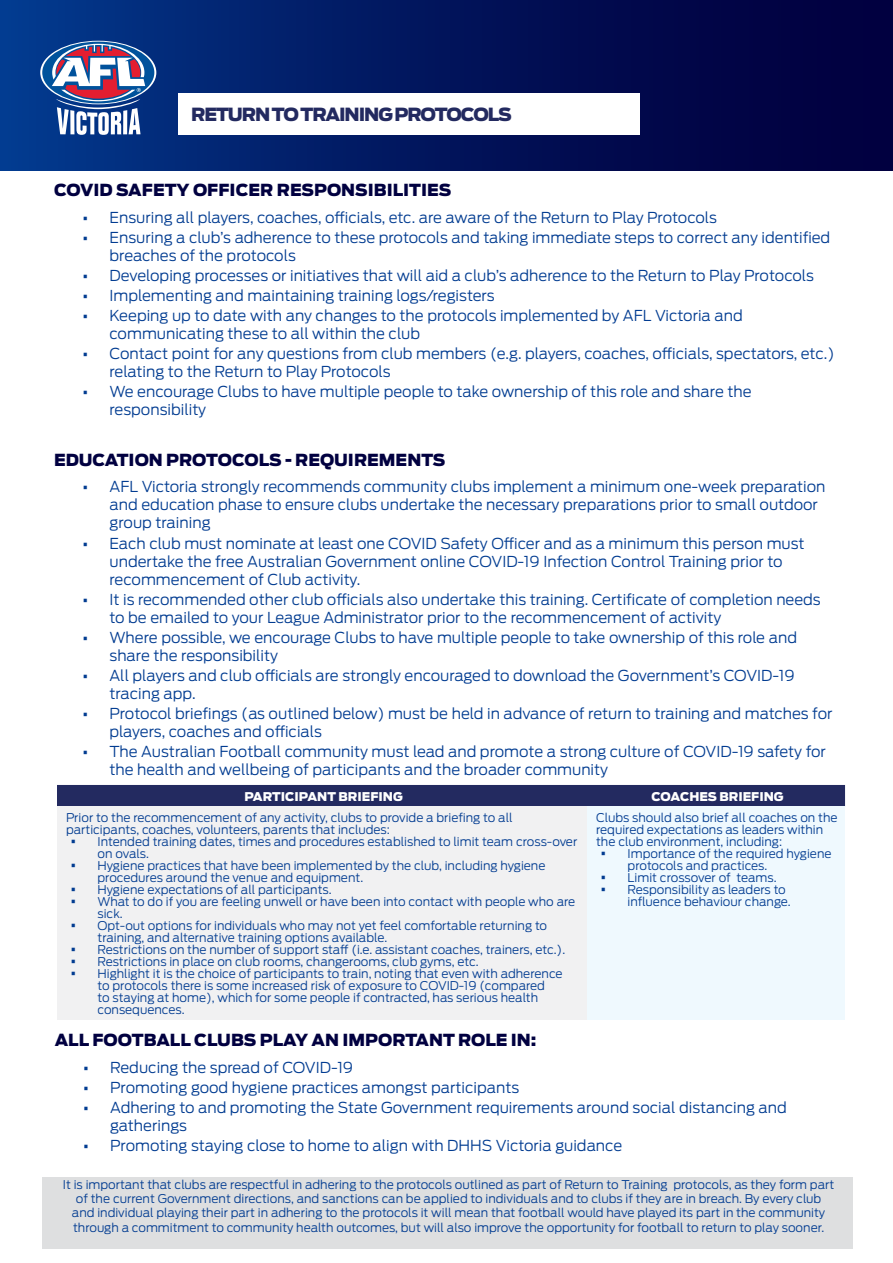
<style>
.page{position:relative;width:893px;height:1263px;background:#fff}
.page>*{position:absolute;margin:0;border:0;box-sizing:border-box;transform-origin:0 0}
.t1{font:900 18px "Antenna";letter-spacing:-.06em;color:#232a60}
.t2{font:900 16.5px "Antenna";color:#010040}
.t3{font:300 15px/18px "Antenna";color:#023c91}
.t4{font:300 12px/12px "Antenna";color:#023c91}
.t5{font:900 12px "Antenna";color:#fff}
.s1{font-weight:700}
.s2{font-weight:700;font-size:15px}
</style>
<div class="page">
<div style="left:0;top:0;width:893px;height:170px;background:linear-gradient(to right,#023689,#010036)"></div>
<div style="left:178px;top:94px;width:462px;height:41px;background:#fff"></div>
<svg style="left:40px;top:41px;width:116px;height:63px"></svg>
<div style="left:42px;top:42px;width:112px;height:61px;background:#00529c;border-radius:50%"></div>
<svg style="left:52px;top:44px;width:93px;height:91px"></svg>
<div style="left:57px;top:785px;width:788px;height:21px;background:#232a60"></div>
<div style="left:57px;top:806px;width:530px;height:214px;background:#f1f1f2"></div>
<div style="left:587px;top:806px;width:258px;height:214px;background:#eff9fe"></div>
<div style="left:42px;top:1177px;width:810px;height:71px;background:#dedfe0"></div>
<p class="t1" style="left:191px;top:102px;width:322px">RETURN TO TRAINING PROTOCOLS</p>
<p class="t2" style="left:54px;top:178px;width:399px">COVID SAFETY OFFICER RESPONSIBILITIES</p>
<p class="t3" style="left:82px;top:208px;width:636px"><span class="s1">•</span> Ensuring all players, coaches, officials, etc. are aware of the Return to Play Protocols</p>
<p class="t3" style="left:110px;top:228px;width:722px;text-indent:-27px"><span class="s1">•</span> Ensuring a club’s adherence to these protocols and taking immediate steps to correct any identified breaches of the protocols</p>
<p class="t3" style="left:82px;top:266px;width:733px"><span class="s1">•</span> Developing processes or initiatives that will aid a club’s adherence to the Return to Play Protocols</p>
<p class="t3" style="left:82px;top:286px;width:414px"><span class="s1">•</span> Implementing and maintaining training logs/registers</p>
<p class="t3" style="left:110px;top:306px;width:635px;text-indent:-27px"><span class="s1">•</span> Keeping up to date with any changes to the protocols implemented by AFL Victoria and communicating these to all within the club</p>
<p class="t3" style="left:110px;top:344px;width:726px;text-indent:-27px"><span class="s1">•</span> Contact point for any questions from club members (e.g. players, coaches, officials, spectators, etc.) relating to the Return to Play Protocols</p>
<p class="t3" style="left:110px;top:382px;width:644px;text-indent:-27px"><span class="s1">•</span> We encourage Clubs to have multiple people to take ownership of this role and share the responsibility</p>
<p class="t2" style="left:54px;top:448px;width:393px">EDUCATION PROTOCOLS - REQUIREMENTS</p>
<p class="t3" style="left:110px;top:478px;width:717px;text-indent:-27px"><span class="s1">•</span> AFL Victoria strongly recommends community clubs implement a minimum one-week preparation and education phase to ensure clubs undertake the necessary preparations prior to small outdoor group training</p>
<p class="t3" style="left:110px;top:534px;width:697px;text-indent:-27px"><span class="s1">•</span> Each club must nominate at least one COVID Safety Officer and as a minimum this person must undertake the free Australian Government online COVID-19 Infection Control Training prior to recommencement of Club activity.</p>
<p class="t3" style="left:110px;top:590px;width:713px;text-indent:-27px"><span class="s1">•</span> It is recommended other club officials also undertake this training. Certificate of completion needs to be emailed to your League Administrator prior to the recommencement of activity</p>
<p class="t3" style="left:110px;top:628px;width:689px;text-indent:-27px"><span class="s1">•</span> Where possible, we encourage Clubs to have multiple people to take ownership of this role and share the responsibility</p>
<p class="t3" style="left:110px;top:666px;width:687px;text-indent:-27px"><span class="s1">•</span> All players and club officials are strongly encouraged to download the Government’s COVID-19 tracing app.</p>
<p class="t3" style="left:110px;top:704px;width:724px;text-indent:-27px"><span class="s1">•</span> Protocol briefings (as outlined below) must be held in advance of return to training and matches for players, coaches and officials</p>
<p class="t3" style="left:110px;top:742px;width:718px;text-indent:-27px"><span class="s1">•</span> The Australian Football community must lead and promote a strong culture of COVID-19 safety for the health and wellbeing of participants and the broader community</p>
<p class="t5" style="left:244px;top:787px;width:160px">PARTICIPANT BRIEFING</p>
<p class="t5" style="left:651px;top:787px;width:134px">COACHES BRIEFING</p>
<p class="t4" style="left:66px;top:811px;width:448px">Prior to the recommencement of any activity, clubs to provide a briefing to all participants, coaches, volunteers, parents that includes:</p>
<p class="t4" style="left:98px;top:835px;width:481px;text-indent:-27px"><span class="s2">•</span> Intended training dates, times and procedures established to limit team cross-over on ovals.</p>
<p class="t4" style="left:98px;top:859px;width:449px;text-indent:-27px"><span class="s2">•</span> Hygiene practices that have been implemented by the club, including hygiene procedures around the venue and equipment.</p>
<p class="t4" style="left:70px;top:883px;width:263px"><span class="s2">•</span> Hygiene expectations of all participants.</p>
<p class="t4" style="left:98px;top:895px;width:479px;text-indent:-27px"><span class="s2">•</span> What to do if you are feeling unwell or have been into contact with people who are sick.</p>
<p class="t4" style="left:98px;top:919px;width:451px;text-indent:-27px"><span class="s2">•</span> Opt-out options for individuals who may not yet feel comfortable returning to training, and alternative training options available.</p>
<p class="t4" style="left:70px;top:943px;width:496px"><span class="s2">•</span> Restrictions on the number of support staff (i.e. assistant coaches, trainers, etc.).</p>
<p class="t4" style="left:70px;top:955px;width:410px"><span class="s2">•</span> Restrictions in place on club rooms, changerooms, club gyms, etc.</p>
<p class="t4" style="left:98px;top:967px;width:467px;text-indent:-27px"><span class="s2">•</span> Highlight it is the choice of participants to train, noting that even with adherence to protocols there is some increased risk of exposure to COVID-19 (compared<br>to staying at home), which for some people if contracted, has serious health consequences.</p>
<p class="t4" style="left:596px;top:811px;width:243px">Clubs should also brief all coaches on the required expectations as leaders within the club environment, including:</p>
<p class="t4" style="left:628px;top:847px;width:206px;text-indent:-27px"><span class="s2">•</span> Importance of the required hygiene protocols and practices.</p>
<p class="t4" style="left:601px;top:871px;width:177px"><span class="s2">•</span> Limit crossover of teams.</p>
<p class="t4" style="left:628px;top:883px;width:165px;text-indent:-27px"><span class="s2">•</span> Responsibility as leaders to influence behaviour change.</p>
<p class="t2" style="left:55px;top:1028px;width:483px">ALL FOOTBALL CLUBS PLAY AN IMPORTANT ROLE IN:</p>
<p class="t3" style="left:83px;top:1058px;width:271px"><span class="s1">•</span> Reducing the spread of COVID-19</p>
<p class="t3" style="left:83px;top:1078px;width:437px"><span class="s1">•</span> Promoting good hygiene practices amongst participants</p>
<p class="t3" style="left:110px;top:1098px;width:678px;text-indent:-27px"><span class="s1">•</span> Adhering to and promoting the State Government requirements around social distancing and gatherings</p>
<p class="t3" style="left:83px;top:1136px;width:541px"><span class="s1">•</span> Promoting staying close to home to align with DHHS Victoria guidance</p>
<p class="t4" style="left:63px;top:1177px;width:773px;line-height:14.4px;text-align:center">It is important that clubs are respectful in adhering to the protocols outlined as part of Return to Training protocols, as they form part of the current Government directions, and sanctions can be applied to individuals and to clubs if they are in breach. By every club<br>and individual playing their part in adhering to the protocols it will mean that football would have played its part in the community through a commitment to community health outcomes, but will also improve the opportunity for football to return to play sooner.</p>
</div>
